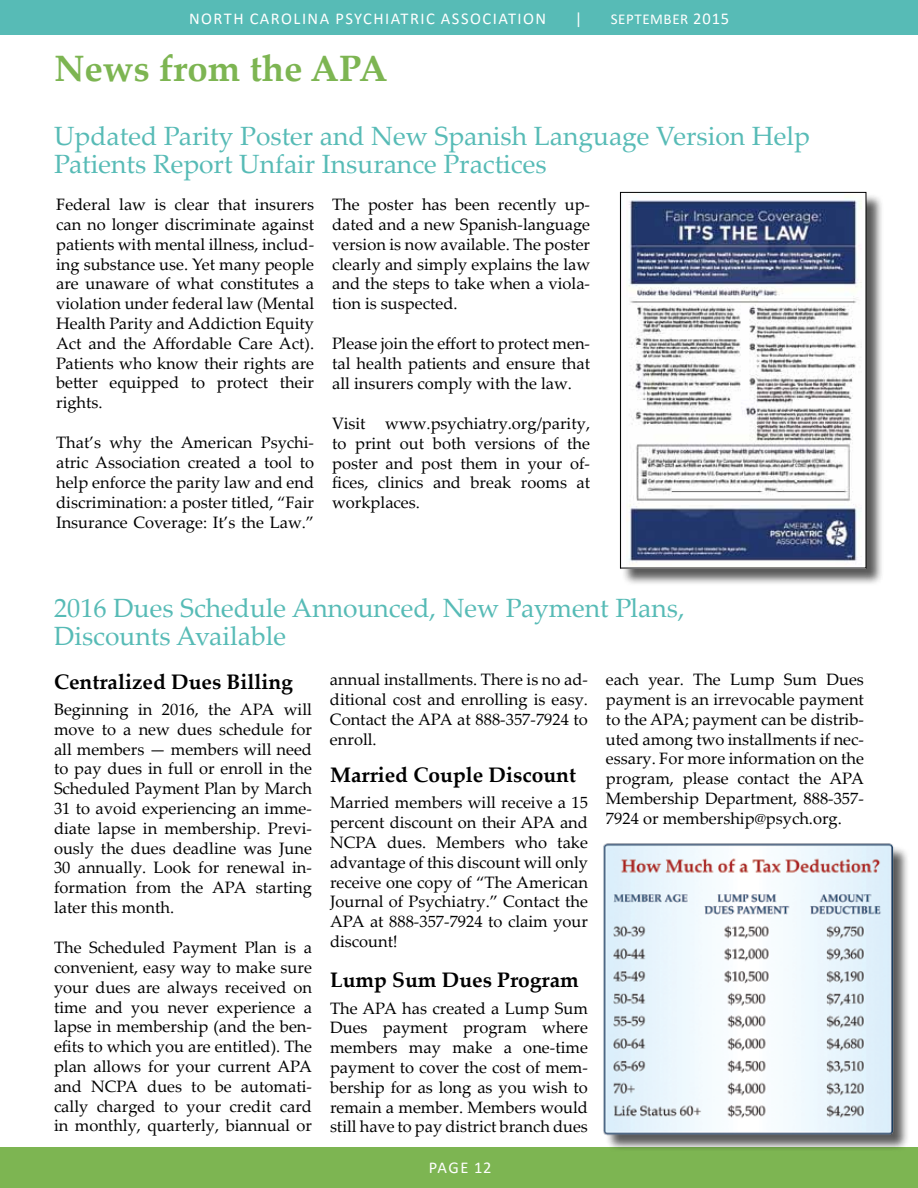
<style>
.page{position:relative;width:918px;height:1188px;background:#fff}
.page>*{position:absolute;margin:0;border:0;box-sizing:border-box;transform-origin:0 0}
.t1{font:700 36.75px "Palatino Linotype";color:#7db552}
.t2{font:26.4px/27.9px "Palatino Linotype";color:#57bbb6}
.t3{font:700 21px "Palatino Linotype";color:#000}
.t4{font:16.5px/19.8px "Palatino Linotype";color:#000;text-align:justify}
.t5{font:16.5px "Calibri";letter-spacing:.09em;color:#fff}
.t6{font:15px "Calibri";letter-spacing:.04em;color:#fff}
.s1{font-size:16.5px}
</style>
<div class="page">
<div style="left:0;top:1148px;width:918px;height:40px;background:#7db552"></div>
<div style="left:0;top:0;width:918px;height:34px;background:#57bbb6"></div>
<div style="left:622px;top:194px;width:262px;height:392px;background:#000;opacity:.65"></div>
<img style="left:622px;top:194px;width:242px;height:372px">
<div style="left:620px;top:192px;width:246px;height:376px;border:1px solid #000"></div>
<div style="left:605px;top:845px;width:305px;height:307px;background:#000;opacity:.65"></div>
<img style="left:603px;top:843px;width:300px;height:297px">
<p class="t5" style="left:189px;top:7px;width:12px">NORTH</p>
<p class="t5" style="left:250px;top:7px;width:298px">CARO LINA PSYCHIATRIC ASSOCIATION</p>
<p class="t5" style="left:575px;top:7px;width:9px">|</p>
<p class="t6" style="left:611px;top:8px;width:120px">SEPTEMBER <span class="s1">2015</span></p>
<h1 class="t1" style="left:54px;top:42px;width:335px">News from the APA</h1>
<h2 class="t2" style="left:54px;top:121px;width:757px">Updated Parity Poster and New Spanish Language Version Help<br>Patients Report Unfair Insurance Practices</h2>
<p class="t4" style="left:56px;top:194px;width:260px">Federal law is clear that insurers can no longer discriminate against patients with mental illness, includ&shy;ing substance use. Yet many people are unaware of what constitutes a violation under federal law (Mental Health Parity and Addiction Equity Act and the Affordable Care Act).<br>Patients who know their rights are better equipped to protect their rights.</p>
<p class="t4" style="left:56px;top:432px;width:260px">That’s why the American Psychi&shy;atric Association created a tool to help enforce the parity law and end discrimination: a poster titled, “Fair Insurance Coverage: It’s the Law.”</p>
<p class="t4" style="left:332px;top:194px;width:259px">The poster has been recently up&shy;dated and a new Spanish-language version is now available. The poster clearly and simply explains the law and the steps to take when a viola&shy;tion is suspected.</p>
<p class="t4" style="left:332px;top:333px;width:259px">Please join the effort to protect men&shy;tal health patients and ensure that all insurers comply with the law.</p>
<p class="t4" style="left:332px;top:413px;width:259px">Visit www.psychiatry.org/parity, to print out both versions of the poster and post them in your of&shy;fices, clinics and break rooms at workplaces.</p>
<h2 class="t2" style="left:54px;top:593px;width:632px">2016 Dues Schedule Announced, New Payment Plans,<br>Discounts Available</h2>
<p class="t3" style="left:54px;top:666px;width:240px">Centralized Dues Billing</p>
<p class="t4" style="left:54px;top:699px;width:260px">Beginning in 2016, the APA will move to a new dues schedule for all members — members will need to pay dues in full or enroll in the Scheduled Payment Plan by March 31 to avoid experiencing an imme&shy;diate lapse in membership. Previ&shy;ously the dues deadline was June 30 annually. Look for renewal in&shy;formation from the APA starting later this month.</p>
<p class="t4" style="left:54px;top:937px;width:260px">The Scheduled Payment Plan is a convenient, easy way to make sure your dues are always received on time and you never experience a lapse in membership (and the ben&shy;efits to which you are entitled). The plan allows for your current APA and NCPA dues to be automati&shy;cally charged to your credit card in monthly, quarterly, biannual or</p>
<p class="t4" style="left:330px;top:669px;width:260px">annual installments. There is no ad&shy;ditional cost and enrolling is easy.<br>Contact the APA at 888-357-7924 to enroll.</p>
<p class="t3" style="left:330px;top:760px;width:248px">Married Couple Discount</p>
<p class="t4" style="left:330px;top:792px;width:260px">Married members will receive a 15 percent discount on their APA and NCPA dues. Members who take advantage of this discount will only receive one copy of “The American Journal of Psychiatry.” Contact the APA at 888-357-7924 to claim your discount!</p>
<p class="t3" style="left:330px;top:965px;width:250px">Lump Sum Dues Program</p>
<p class="t4" style="left:330px;top:997px;width:260px">The APA has created a Lump Sum Dues payment program where members may make a one-time payment to cover the cost of mem&shy;bership for as long as you wish to remain a member. Members would still have to pay district branch dues</p>
<p class="t4" style="left:606px;top:669px;width:260px">each year. The Lump Sum Dues payment is an irrevocable payment to the APA; payment can be distrib&shy;uted among two installments if nec&shy;essary. For more information on the program, please contact the APA Membership Department, 888-357- 7924 or membership@psych.org.</p>
<p class="t5" style="left:429px;top:1156px;width:64px">PAGE 12</p>
</div>
